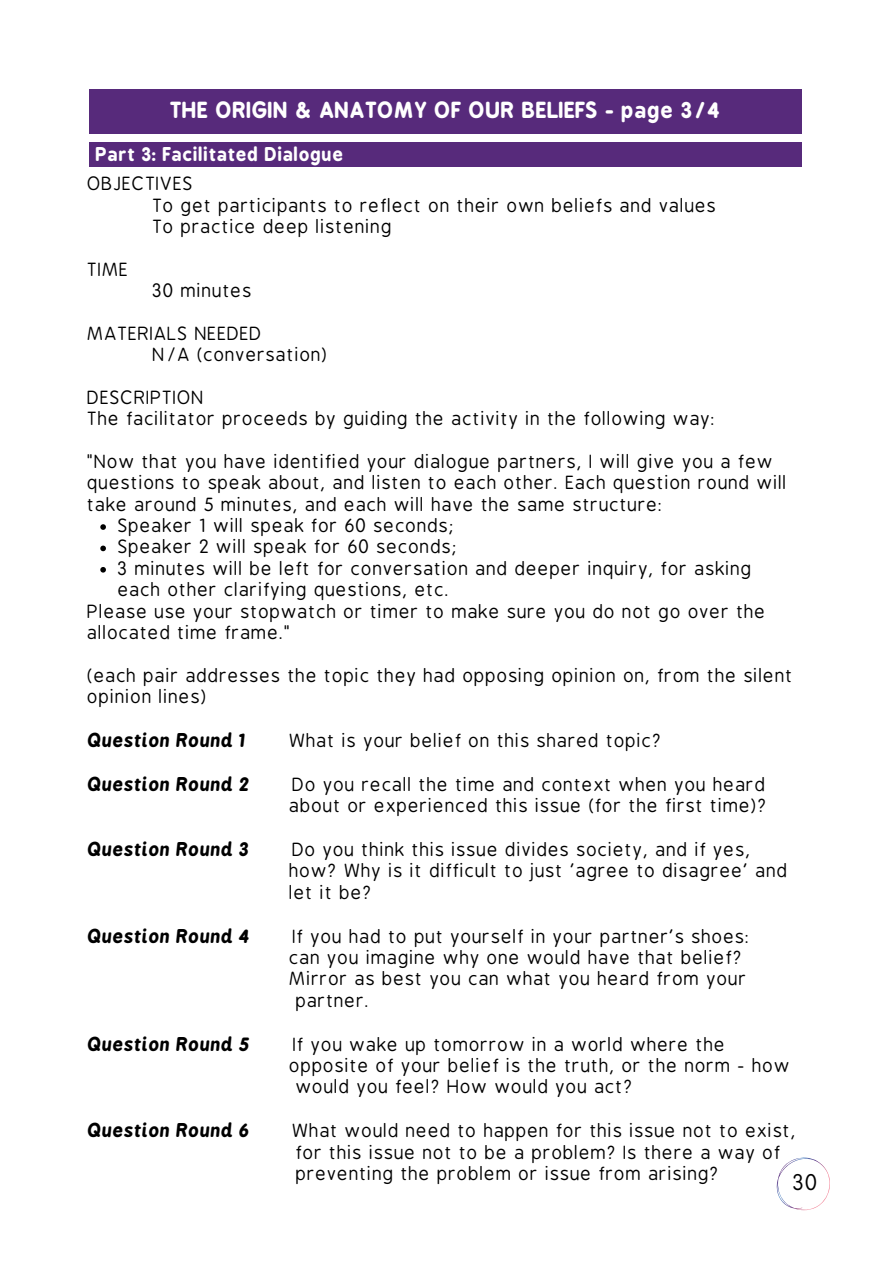
<style>
.page{position:relative;width:893px;height:1264px;background:#fff}
.page>*{position:absolute;margin:0;border:0;box-sizing:border-box;transform-origin:0 0}
.t1{font:700 21px "B Preplay";letter-spacing:.05em;color:#fff}
.t2{font:21px "B Preplay";color:#000}
.t3{font:18px/21.3px "B Preplay";letter-spacing:.05em;color:#000}
.t4{font:italic 700 18px "B Preplay";letter-spacing:.05em;color:#000}
.t5{font:700 18px "B Preplay";letter-spacing:.05em;color:#fff}
</style>
<div class="page">
<div style="left:89px;top:89px;width:712px;height:44px;background:#572a7b"></div>
<svg style="left:100px;top:524px;width:6px;height:6px"></svg>
<svg style="left:100px;top:545px;width:6px;height:6px"></svg>
<svg style="left:100px;top:567px;width:6px;height:5px"></svg>
<div style="left:89px;top:142px;width:712px;height:25px;background:#572a7b"></div>
<svg style="left:776px;top:1157px;width:54px;height:53px"></svg>
<p class="t1" style="left:170px;top:98px;width:551px">THE ORIGIN &amp; ANATOMY OF OUR BELIEFS - page 3/4</p>
<p class="t5" style="left:96px;top:143px;width:249px">Part 3: Facilitated Dialogue</p>
<p class="t3" style="left:153px;top:174px;width:565px;text-indent:-65px">OBJECTIVES<br>To get participants to reflect on their own beliefs and values<br>To practice deep listening</p>
<p class="t3" style="left:88px;top:259px;width:42px">TIME</p>
<p class="t3" style="left:153px;top:280px;width:100px">30 minutes</p>
<p class="t3" style="left:153px;top:323px;width:176px;text-indent:-65px">MATERIALS NEEDED<br>N/A (conversation)</p>
<p class="t3" style="left:88px;top:387px;width:629px">DESCRIPTION<br>The facilitator proceeds by guiding the activity in the following way:</p>
<p class="t3" style="left:88px;top:451px;width:700px">"Now that you have identified your dialogue partners, I will give you a few questions to speak about, and listen to each other. Each question round will take around 5 minutes, and each will have the same structure:</p>
<p class="t3" style="left:118px;top:515px;width:635px">Speaker 1 will speak for 60 seconds;<br>Speaker 2 will speak for 60 seconds;<br>3 minutes will be left for conversation and deeper inquiry, for asking each other clarifying questions, etc.</p>
<p class="t3" style="left:88px;top:601px;width:679px">Please use your stopwatch or timer to make sure you do not go over the allocated time frame."</p>
<p class="t3" style="left:88px;top:665px;width:706px">(each pair addresses the topic they had opposing opinion on, from the silent opinion lines)</p>
<p class="t4" style="left:88px;top:729px;width:160px">Question Round 1</p>
<p class="t3" style="left:290px;top:730px;width:373px">What is your belief on this shared topic?</p>
<p class="t4" style="left:88px;top:773px;width:164px">Question Round 2</p>
<p class="t3" style="left:290px;top:774px;width:478px">Do you recall the time and context when you heard about or experienced this issue (for the first time)?</p>
<p class="t4" style="left:88px;top:838px;width:163px">Question Round 3</p>
<p class="t3" style="left:290px;top:839px;width:499px">Do you think this issue divides society, and if yes, how? Why is it difficult to just 'agree to disagree' and let it be?</p>
<p class="t4" style="left:88px;top:924px;width:164px">Question Round 4</p>
<p class="t3" style="left:293px;top:926px;width:458px">If you had to put yourself in your partner's shoes:</p>
<p class="t3" style="left:290px;top:947px;width:454px">can you imagine why one would have that belief?</p>
<p class="t3" style="left:290px;top:968px;width:458px">Mirror as best you can what you heard from your</p>
<p class="t3" style="left:296px;top:990px;width:75px">partner.</p>
<p class="t4" style="left:88px;top:1032px;width:164px">Question Round 5</p>
<p class="t3" style="left:293px;top:1034px;width:433px">If you wake up tomorrow in a world where the</p>
<p class="t3" style="left:290px;top:1055px;width:502px">opposite of your belief is the truth, or the norm - how</p>
<p class="t3" style="left:296px;top:1076px;width:338px">would you feel? How would you act?</p>
<p class="t4" style="left:88px;top:1119px;width:163px">Question Round 6</p>
<p class="t3" style="left:293px;top:1120px;width:505px">What would need to happen for this issue not to exist, for this issue not to be a problem? Is there a way of preventing the problem or issue from arising?</p>
<p class="t2" style="left:793px;top:1171px;width:26px">30</p>
</div>
